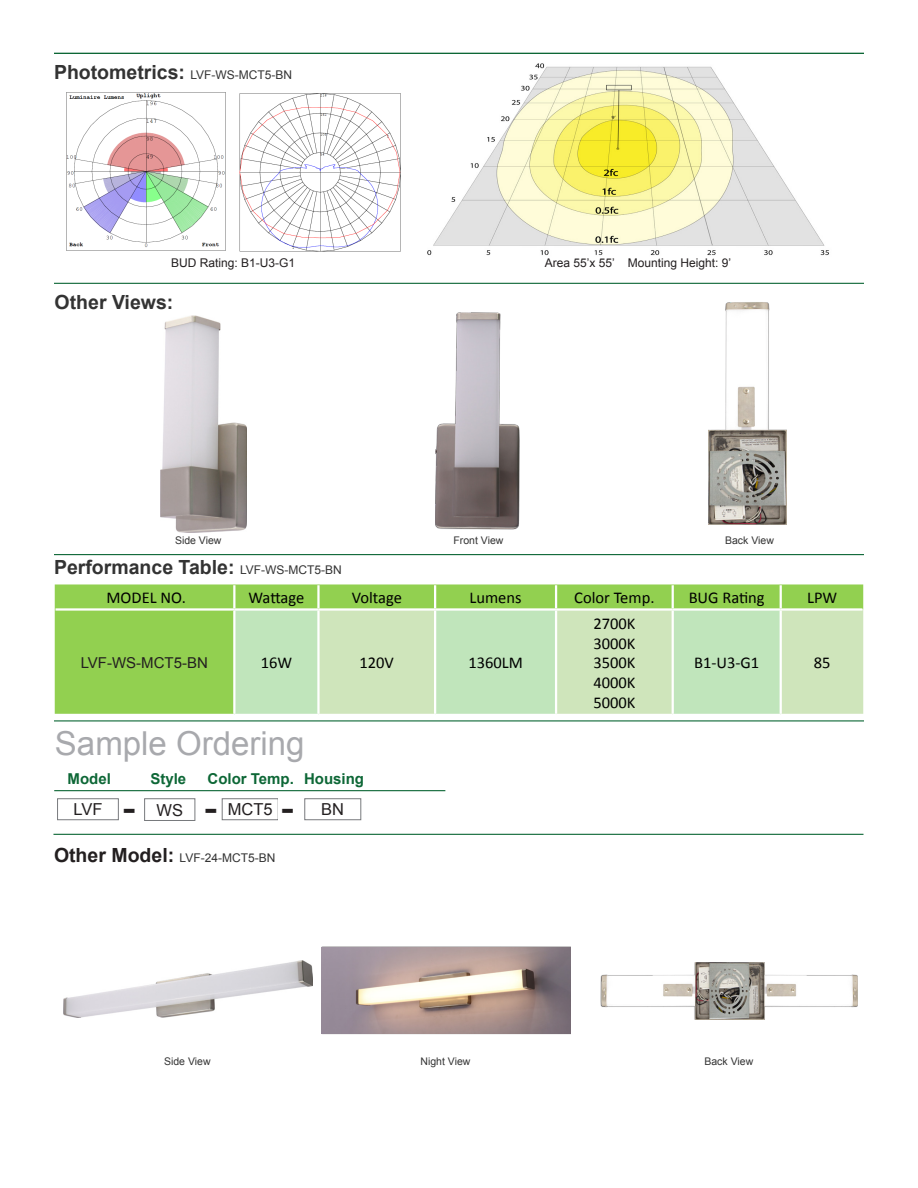
<style>
.page{position:relative;width:918px;height:1188px;background:#fff}
.page>*{position:absolute;margin:0;border:0;box-sizing:border-box;transform-origin:0 0}
.t1{font:33px "Arial";color:#a8a9ad}
.t2{font:700 28.5px "Verdana";color:#231f20}
.t3{font:700 19.5px "Arial";color:#333}
.t4{font:16.5px "Calibri";color:#000}
.t5{font:16.5px "Arial";color:#231f20}
.t6{font:700 15px "Arial";color:#0d6736}
.t7{font:15px "Arial";color:#231f20}
.t8{font:12px "Arial";color:#333}
.t9{font:12px "Arial";color:#231f20}
.t10{font:10.5px "Arial";color:#333}
.s1{font-weight:700;font-size:19.5px}
.s2{font-weight:400;font-size:12px}
.s3{font-weight:700;font-size:19.5px;color:#231f20}
</style>
<div class="page">
<hr style="left:54px;top:554px;width:810px;height:1px;background:#0d6736">
<hr style="left:54px;top:283px;width:810px;height:1px;background:#0d6736">
<hr style="left:54px;top:720px;width:810px;height:1px;background:#0d6736">
<hr style="left:54px;top:53px;width:810px;height:1px;background:#0d6736">
<div style="left:55px;top:584px;width:808px;height:130px;background:#92d050"></div>
<div style="left:235px;top:611px;width:82px;height:103px;background:#c0e5bb"></div>
<svg style="left:320px;top:609px;width:543px;height:105px;background:#c8e5bb"></svg>
<hr style="left:233px;top:585px;width:2px;height:23px;background:#fff">
<hr style="left:317px;top:585px;width:3px;height:23px;background:#fff">
<hr style="left:434px;top:585px;width:2px;height:23px;background:#fff">
<hr style="left:555px;top:585px;width:2px;height:23px;background:#fff">
<hr style="left:672px;top:585px;width:2px;height:23px;background:#fff">
<hr style="left:780px;top:585px;width:2px;height:23px;background:#fff">
<hr style="left:56px;top:608px;width:178px;height:3px;background:#fff">
<hr style="left:233px;top:611px;width:2px;height:103px;background:#fff">
<hr style="left:317px;top:611px;width:3px;height:103px;background:#fff">
<hr style="left:434px;top:611px;width:2px;height:103px;background:#fff">
<hr style="left:555px;top:611px;width:2px;height:103px;background:#fff">
<hr style="left:672px;top:611px;width:2px;height:103px;background:#fff">
<hr style="left:780px;top:611px;width:2px;height:103px;background:#fff">
<hr style="left:234px;top:608px;width:84px;height:3px;background:#fff">
<hr style="left:318px;top:608px;width:117px;height:3px;background:#fff">
<hr style="left:435px;top:608px;width:121px;height:3px;background:#fff">
<hr style="left:556px;top:608px;width:117px;height:3px;background:#fff">
<hr style="left:673px;top:608px;width:108px;height:3px;background:#fff">
<hr style="left:781px;top:608px;width:81px;height:3px;background:#fff">
<img style="left:66px;top:92px;width:160px;height:159px">
<img style="left:239px;top:93px;width:162px;height:159px">
<img style="left:428px;top:63px;width:401px;height:193px">
<div style="left:57px;top:798px;width:62px;height:22px;border:1px solid #787a7d"></div>
<div style="left:222px;top:798px;width:57px;height:22px;border:1px solid #787a7d"></div>
<div style="left:144px;top:798px;width:51px;height:23px;border:1px solid #787a7d"></div>
<div style="left:304px;top:798px;width:57px;height:22px;border:1px solid #787a7d"></div>
<hr style="left:54px;top:790px;width:391px;height:1px;background:#0d6736">
<hr style="left:53px;top:834px;width:810px;height:1px;background:#0d6736">
<img style="left:435px;top:312px;width:85px;height:218px">
<img style="left:160px;top:316px;width:87px;height:217px">
<div style="left:321px;top:946px;width:250px;height:88px;background:#231f20;opacity:.69"></div>
<img style="left:322px;top:947px;width:248px;height:86px">
<img style="left:64px;top:961px;width:248px;height:57px">
<div style="left:708px;top:302px;width:79px;height:223px;background:#231f20;opacity:.69"></div>
<img style="left:709px;top:302px;width:77px;height:222px">
<div style="left:600px;top:962px;width:258px;height:58px;background:#231f20;opacity:.69"></div>
<img style="left:601px;top:962px;width:256px;height:57px">
<p class="t8" style="left:54px;top:67px;width:240px"><span class="s1">Photometrics:</span> LVF-WS-MCT5-BN</p>
<p class="t9" style="left:171px;top:255px;width:126px">BUD Rating: B1-U3-G1</p>
<p class="t9" style="left:545px;top:255px;width:188px">Area 55’x 55’ Mounting Height: 9’</p>
<p class="t3" style="left:55px;top:289px;width:120px">Other Views:</p>
<p class="t10" style="left:175px;top:533px;width:48px">Side View</p>
<p class="t10" style="left:453px;top:533px;width:51px">Front View</p>
<p class="t10" style="left:725px;top:533px;width:50px">Back View</p>
<p class="t3" style="left:54px;top:554px;width:289px">Performance Table: <span class="s2">LVF-WS-MCT5-BN</span></p>
<p class="t4" style="left:107px;top:587px;width:81px">MODEL NO.</p>
<p class="t4" style="left:248px;top:587px;width:57px">Wattage</p>
<p class="t4" style="left:352px;top:587px;width:52px">Voltage</p>
<p class="t4" style="left:470px;top:587px;width:54px">Lumens</p>
<p class="t4" style="left:574px;top:587px;width:82px">Color Temp.</p>
<p class="t4" style="left:689px;top:587px;width:78px">BUG Rating</p>
<p class="t4" style="left:807px;top:587px;width:32px">LPW</p>
<p class="t7" style="left:81px;top:653px;width:129px">LVF-WS-MCT5-BN</p>
<p class="t4" style="left:261px;top:653px;width:33px">16W</p>
<p class="t4" style="left:360px;top:653px;width:36px">120V</p>
<p class="t4" style="left:468px;top:653px;width:56px">1360LM</p>
<p class="t1" style="left:55px;top:721px;width:251px">Sample Ordering</p>
<p class="t6" style="left:68px;top:769px;width:45px">Model</p>
<p class="t6" style="left:208px;top:769px;width:88px">Color Temp.</p>
<p class="t6" style="left:150px;top:769px;width:37px">Style</p>
<p class="t6" style="left:304px;top:769px;width:61px">Housing</p>
<p class="t5" style="left:73px;top:799px;width:31px">LVF</p>
<p class="t5" style="left:156px;top:799px;width:28px">WS</p>
<p class="t5" style="left:228px;top:799px;width:46px">MCT5</p>
<p class="t5" style="left:321px;top:799px;width:24px">BN</p>
<p class="t2" style="left:122px;top:791px;width:15px">-</p>
<p class="t2" style="left:204px;top:791px;width:15px">-</p>
<p class="t2" style="left:281px;top:791px;width:15px">-</p>
<p class="t8" style="left:54px;top:850px;width:223px"><span class="s3">Other Model:</span> LVF-24-MCT5-BN</p>
<p class="t4" style="left:593px;top:613px;width:44px">2700K</p>
<p class="t4" style="left:593px;top:633px;width:44px">3000K</p>
<p class="t4" style="left:593px;top:653px;width:44px">3500K</p>
<p class="t4" style="left:593px;top:672px;width:44px">4000K</p>
<p class="t4" style="left:593px;top:692px;width:44px">5000K</p>
<p class="t4" style="left:694px;top:653px;width:67px">B1-U3-G1</p>
<p class="t4" style="left:814px;top:653px;width:18px">85</p>
<p class="t10" style="left:164px;top:1054px;width:48px">Side View</p>
<p class="t10" style="left:420px;top:1054px;width:51px">Night View</p>
<p class="t10" style="left:704px;top:1054px;width:50px">Back View</p>
</div>
